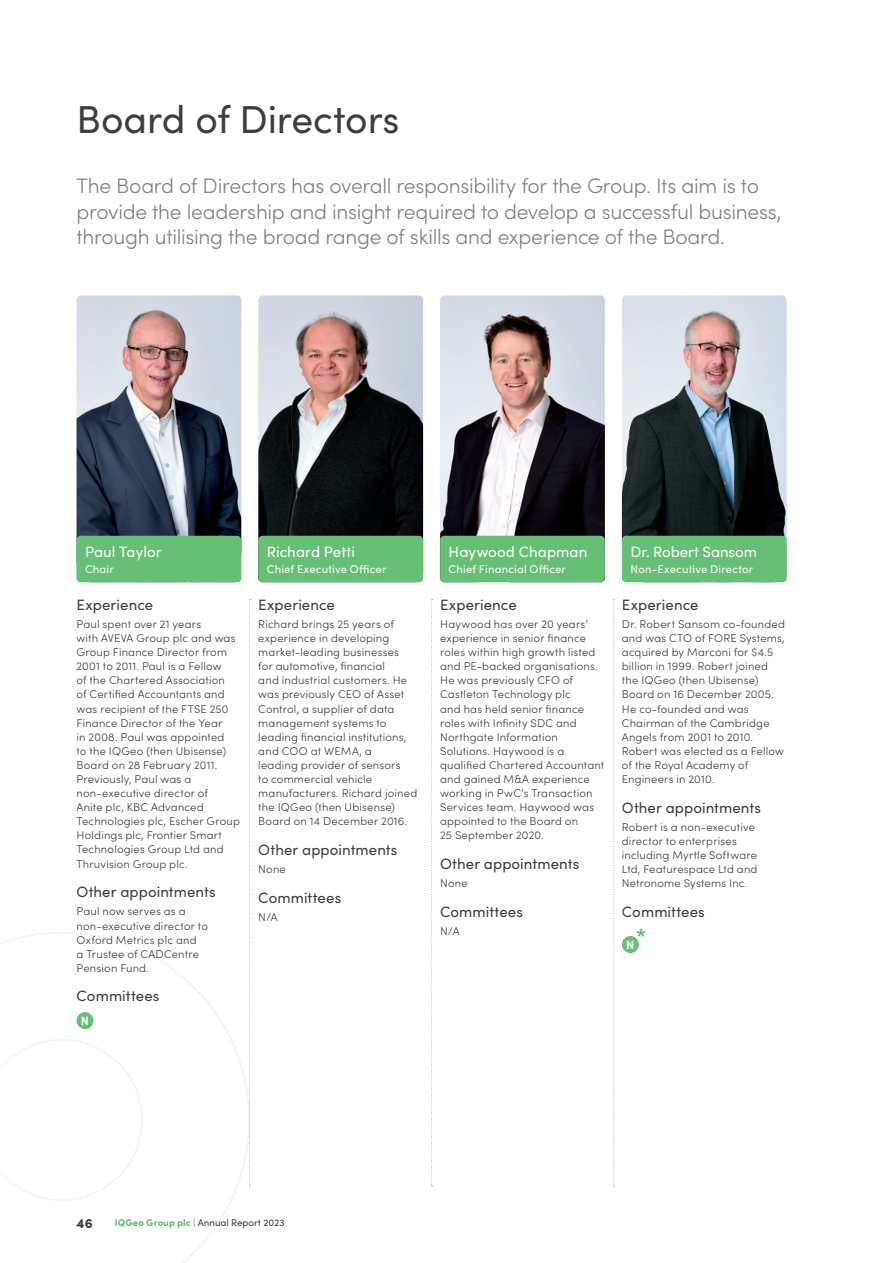
<style>
.page{position:relative;width:893px;height:1263px;background:#fff}
.page>*{position:absolute;margin:0;border:0;box-sizing:border-box;transform-origin:0 0}
.t1{font:39px "Sofia Pro";color:#3e3e3f}
.t2{font:300 21px/25.5px "Sofia Pro";letter-spacing:-.015em;color:#808285}
.t3{font:15px "Sofia Pro";letter-spacing:.005em;color:#3e3e3f}
.t4{font:15px "Sofia Pro";letter-spacing:.005em;color:#fff}
.t5{font:900 13.5px "Sofia Pro";color:#3e3e3f}
.t6{font:700 12px "Sofia Pro";color:#fff}
.t7{font:300 11.25px/14.1px "Sofia Pro";letter-spacing:.015em;color:#3e3e3f}
.t8{font:11.25px "Sofia Pro";letter-spacing:.015em;color:#fff}
.t9{font:9.75px "Sofia Pro";color:#3e3e3f}
.s1{font-weight:900;color:#65bf74}
</style>
<div class="page">
<svg style="left:0;top:932px;width:251px;height:331px"></svg>
<div style="left:77px;top:1012px;width:17px;height:17px;background:#65bf74;border-radius:50%"></div>
<div style="left:622px;top:936px;width:17px;height:17px;background:#65bf74;border-radius:50%"></div>
<img style="left:77px;top:296px;width:164px;height:286px">
<img style="left:258px;top:296px;width:165px;height:286px">
<img style="left:440px;top:296px;width:165px;height:286px">
<img style="left:622px;top:296px;width:165px;height:286px">
<div style="left:77px;top:536px;width:164px;height:46px;background:#65bf74;border-radius:4px"></div>
<div style="left:258px;top:536px;width:165px;height:46px;background:#65bf74;border-radius:4px"></div>
<div style="left:440px;top:536px;width:165px;height:46px;background:#65bf74;border-radius:4px"></div>
<div style="left:622px;top:536px;width:165px;height:46px;background:#65bf74;border-radius:4px"></div>
<svg style="left:249px;top:599px;width:1px;height:588px"></svg>
<svg style="left:431px;top:599px;width:2px;height:588px"></svg>
<svg style="left:613px;top:599px;width:2px;height:588px"></svg>
<h1 class="t1" style="left:77px;top:91px;width:324px">Board of Directors</h1>
<h2 class="t2" style="left:77px;top:172px;width:706px">The Board of Directors has overall responsibility for the Group. Its aim is to provide the leadership and insight required to develop a successful business, through utilising the broad range of skills and experience of the Board.</h2>
<h3 class="t4" style="left:85px;top:540px;width:78px">Paul Taylor</h3>
<p class="t8" style="left:85px;top:561px;width:30px">Chair</p>
<h3 class="t3" style="left:77px;top:593px;width:78px">Experience</h3>
<p class="t7" style="left:77px;top:616px;width:165px">Paul spent over 21 years<br>with AVEVA Group plc and was<br>Group Finance Director from<br>2001 to 2011. Paul is a Fellow<br>of the Chartered Association<br>of Certified Accountants and was recipient of the FTSE 250<br>Finance Director of the Year<br>in 2008. Paul was appointed<br>to the IQGeo (then Ubisense)<br>Board on 28 February 2011.<br>Previously, Paul was a non‑executive director of<br>Anite plc, KBC Advanced<br>Technologies plc, Escher Group<br>Holdings plc, Frontier Smart<br>Technologies Group Ltd and<br>Thruvision Group plc.</p>
<h3 class="t3" style="left:77px;top:881px;width:141px">Other appointments</h3>
<p class="t7" style="left:77px;top:904px;width:133px">Paul now serves as a non‑executive director to<br>Oxford Metrics plc and<br>a Trustee of CADCentre<br>Pension Fund.</p>
<h3 class="t3" style="left:77px;top:985px;width:84px">Committees</h3>
<p class="t6" style="left:81px;top:1011px;width:10px">N</p>
<h3 class="t4" style="left:267px;top:540px;width:90px">Richard Petti</h3>
<p class="t8" style="left:267px;top:561px;width:121px">Chief Executive Officer</p>
<h3 class="t3" style="left:258px;top:593px;width:78px">Experience</h3>
<p class="t7" style="left:258px;top:616px;width:160px">Richard brings 25 years of experience in developing market‑leading businesses<br>for automotive, financial<br>and industrial customers. He was previously CEO of Asset<br>Control, a supplier of data management systems to leading financial institutions, and COO at WEMA, a<br>leading provider of sensors<br>to commercial vehicle manufacturers. Richard joined the IQGeo (then Ubisense)<br>Board on 14 December 2016.</p>
<h3 class="t3" style="left:258px;top:839px;width:141px">Other appointments</h3>
<p class="t7" style="left:258px;top:861px;width:29px">None</p>
<h3 class="t3" style="left:258px;top:886px;width:84px">Committees</h3>
<p class="t7" style="left:258px;top:909px;width:21px">N/A</p>
<h3 class="t4" style="left:449px;top:540px;width:140px">Haywood Chapman</h3>
<p class="t8" style="left:449px;top:561px;width:119px">Chief Financial Officer</p>
<h3 class="t3" style="left:440px;top:593px;width:78px">Experience</h3>
<p class="t7" style="left:440px;top:616px;width:166px">Haywood has over 20 years’ experience in senior finance roles within high growth listed and PE‑backed organisations.<br>He was previously CFO of<br>Castleton Technology plc<br>and has held senior finance roles with Infinity SDC and<br>Northgate Information<br>Solutions. Haywood is a qualified Chartered Accountant and gained M&amp;A experience working in PwC’s Transaction<br>Services team. Haywood was appointed to the Board on<br>25 September 2020.</p>
<h3 class="t3" style="left:440px;top:853px;width:141px">Other appointments</h3>
<p class="t7" style="left:440px;top:876px;width:29px">None</p>
<h3 class="t3" style="left:440px;top:900px;width:84px">Committees</h3>
<p class="t7" style="left:440px;top:923px;width:21px">N/A</p>
<h3 class="t4" style="left:630px;top:540px;width:128px">Dr. Robert Sansom</h3>
<p class="t8" style="left:630px;top:561px;width:124px">Non-Executive Director</p>
<h3 class="t3" style="left:622px;top:593px;width:78px">Experience</h3>
<p class="t7" style="left:622px;top:616px;width:165px">Dr. Robert Sansom co‑founded and was CTO of FORE Systems, acquired by Marconi for $4.5 billion in 1999. Robert joined the IQGeo (then Ubisense)<br>Board on 16 December 2005.<br>He co‑founded and was<br>Chairman of the Cambridge<br>Angels from 2001 to 2010.<br>Robert was elected as a Fellow of the Royal Academy of<br>Engineers in 2010.</p>
<h3 class="t3" style="left:622px;top:796px;width:141px">Other appointments</h3>
<p class="t7" style="left:622px;top:819px;width:137px">Robert is a non‑executive director to enterprises including Myrtle Software<br>Ltd, Featurespace Ltd and<br>Netronome Systems Inc.</p>
<h3 class="t3" style="left:622px;top:900px;width:84px">Committees</h3>
<p class="t6" style="left:626px;top:935px;width:22px">N<sup>*</sup></p>
<p class="t5" style="left:77px;top:1212px;width:18px">46</p>
<p class="t9" style="left:115px;top:1216px;width:171px"><span class="s1">IQGeo Group plc |</span> Annual Report 2023</p>
</div>
